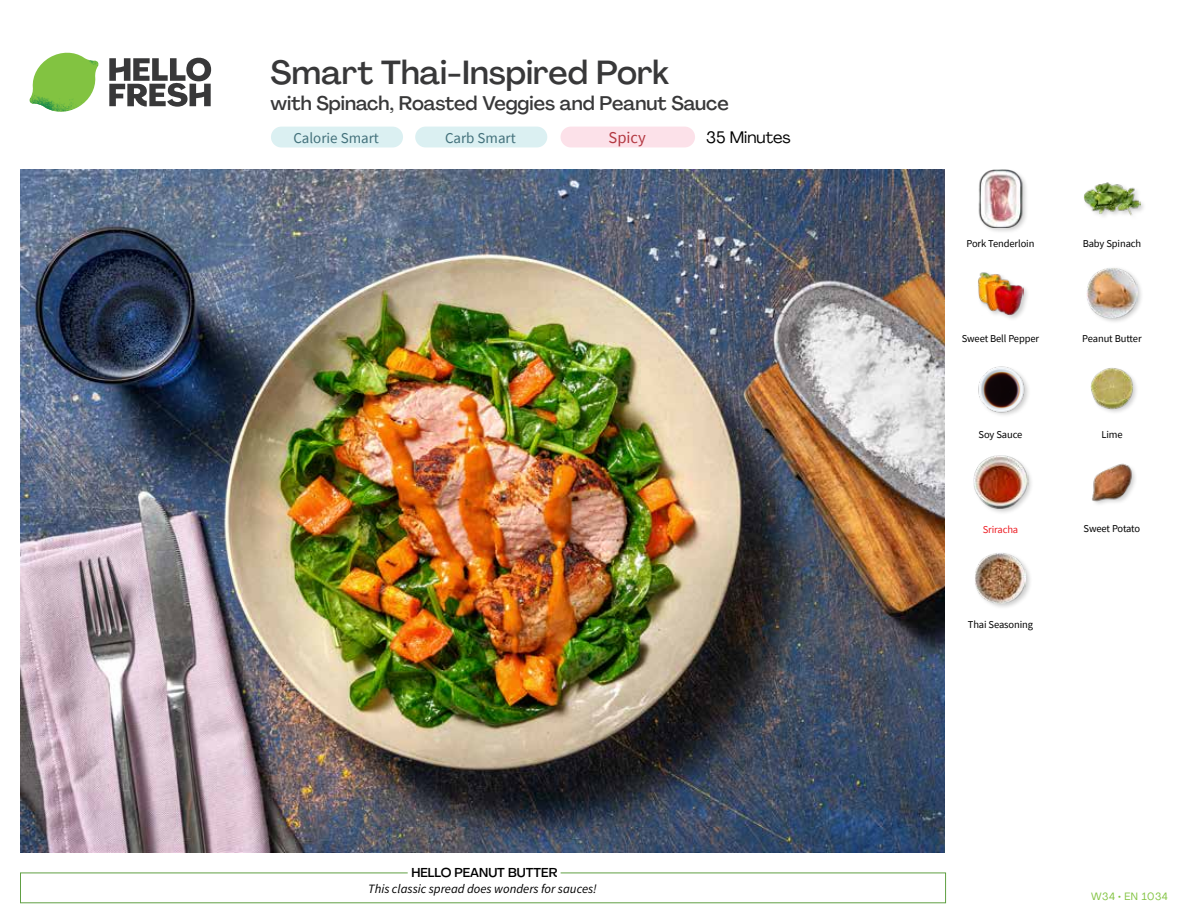
<style>
.page{position:relative;width:1188px;height:918px;background:#fff}
.page>*{position:absolute;margin:0;border:0;box-sizing:border-box;transform-origin:0 0}
.t1{font:500 33px "Agrandir";color:#383839}
.t2{font:500 19.5px "Agrandir";color:#383839}
.t3{font:16.5px "Agrandir";color:#000}
.t4{font:16.5px "Source Sans Pro";color:#b33841}
.t5{font:15px "Source Sans Pro";color:#43717b}
.t6{font:italic 12.75px "Source Sans Pro";color:#000}
.t7{font:500 12.75px "Agrandir";color:#000}
.t8{font:10.5px "Source Sans Pro";letter-spacing:-.01em;color:#000}
.t9{font:10.5px "Agrandir";letter-spacing:.05em;color:#82c341}
.t10{font:10.5px "Source Sans Pro";letter-spacing:-.01em;color:#ed1d24}
</style>
<div class="page">
<svg style="left:109px;top:57px;width:102px;height:50px"></svg>
<svg style="left:34px;top:53px;width:62px;height:40px"></svg>
<img style="left:67px;top:53px;width:32px;height:26px">
<img style="left:33px;top:75px;width:59px;height:11px">
<img style="left:29px;top:79px;width:61px;height:33px">
<img style="left:65px;top:86px;width:27px;height:25px">
<div style="left:20px;top:873px;width:926px;height:30px;border:1px solid #609f43"></div>
<div style="left:408px;top:865px;width:153px;height:15px;background:#fff"></div>
<img style="left:21px;top:170px;width:924px;height:682px">
<div style="left:415px;top:127px;width:132px;height:20px;background:#dbf0f2;border-radius:10px"></div>
<div style="left:561px;top:127px;width:134px;height:20px;background:#fce1e9;border-radius:10px"></div>
<div style="left:271px;top:127px;width:132px;height:20px;background:#dbf0f2;border-radius:10px"></div>
<div style="left:974px;top:552px;width:59px;height:59px;background:#000;opacity:.2"></div>
<img style="left:975px;top:553px;width:51px;height:51px">
<img style="left:1092px;top:463px;width:43px;height:41px">
<div style="left:973px;top:454px;width:61px;height:61px;background:#000;opacity:.2"></div>
<img style="left:973px;top:454px;width:55px;height:56px">
<div style="left:1090px;top:367px;width:49px;height:48px;background:#000;opacity:.2"></div>
<img style="left:1090px;top:367px;width:45px;height:44px">
<img style="left:978px;top:366px;width:51px;height:49px">
<div style="left:1085px;top:266px;width:59px;height:58px;background:#000;opacity:.2"></div>
<img style="left:1086px;top:267px;width:51px;height:51px">
<div style="left:977px;top:271px;width:53px;height:51px;background:#000;opacity:.2"></div>
<img style="left:977px;top:271px;width:47px;height:45px">
<div style="left:1083px;top:181px;width:64px;height:40px;background:#000;opacity:.2"></div>
<img style="left:1083px;top:181px;width:58px;height:40px">
<div style="left:978px;top:169px;width:51px;height:65px;background:#000;opacity:.2"></div>
<img style="left:978px;top:170px;width:51px;height:57px">
<h1 class="t1" style="left:271px;top:52px;width:400px">Smart Thai-Inspired Pork</h1>
<h2 class="t2" style="left:271px;top:91px;width:460px">with Spinach, Roasted Veggies and Peanut Sauce</h2>
<h3 class="t5" style="left:293px;top:128px;width:87px">Calorie Smart</h3>
<h3 class="t5" style="left:445px;top:128px;width:72px">Carb Smart</h3>
<h3 class="t4" style="left:609px;top:127px;width:39px">Spicy</h3>
<h3 class="t3" style="left:706px;top:127px;width:86px">35 Minutes</h3>
<p class="t7" style="left:411px;top:864px;width:148px">HELLO PEANUT BUTTER</p>
<p class="t6" style="left:368px;top:881px;width:230px">This classic spread does wonders for sauces!</p>
<p class="t8" style="left:966px;top:237px;width:70px">Pork Tenderloin</p>
<p class="t8" style="left:1083px;top:237px;width:60px">Baby Spinach</p>
<p class="t8" style="left:962px;top:331px;width:79px">Sweet Bell Pepper</p>
<p class="t8" style="left:1082px;top:331px;width:61px">Peanut Butter</p>
<p class="t8" style="left:979px;top:427px;width:45px">Soy Sauce</p>
<p class="t8" style="left:1101px;top:427px;width:23px">Lime</p>
<p class="t10" style="left:983px;top:522px;width:37px">Sriracha</p>
<p class="t8" style="left:1084px;top:522px;width:58px">Sweet Potato</p>
<p class="t8" style="left:968px;top:618px;width:67px">Thai Seasoning</p>
<p class="t9" style="left:1091px;top:890px;width:78px">W34 • EN 1034</p>
</div>
